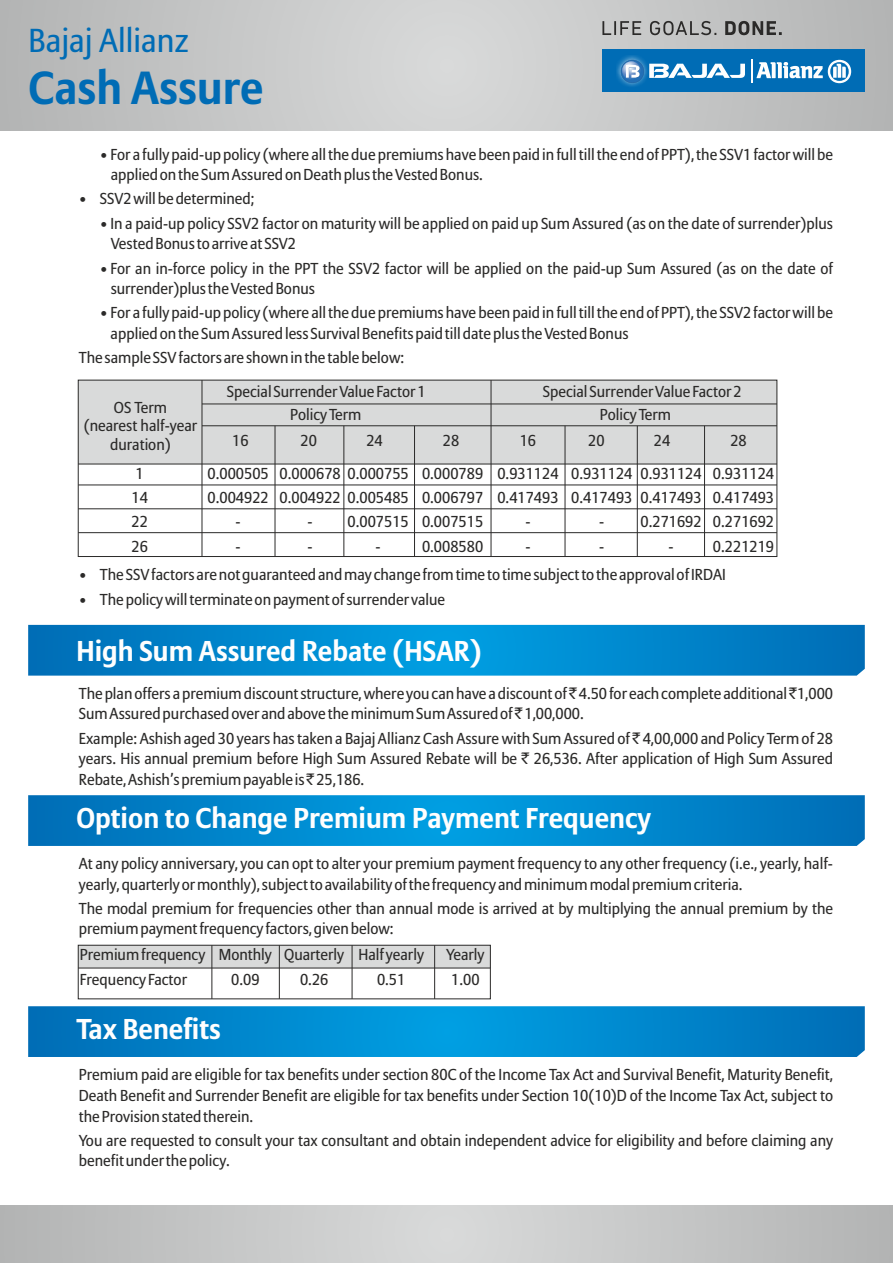
<style>
.page{position:relative;width:893px;height:1263px;background:#fff}
.page>*{position:absolute;margin:0;border:0;box-sizing:border-box;transform-origin:0 0}
.t1{font:700 46.05px "Allianz Sans";color:#006cb5}
.t2{font:33px "Allianz Sans";color:#006cb5}
.t3{font:700 28.5px "Allianz Sans";color:#fefefe}
.t4{font:15.75px/20.5px "Allianz Sans";color:#2b2a29}
.s1{font-family:"Rupee Foradian"}
</style>
<div class="page">
<svg style="left:0;top:1205px;width:893px;height:58px;background:#c5c6c6"></svg>
<svg style="left:0;top:0;width:893px;height:131px;background:#c6c7c7"></svg>
<hr style="left:78px;top:485px;width:699px;height:1px;background:#2b2a29">
<div style="left:78px;top:380px;width:699px;height:84px;background:#d9dada"></div>
<hr style="left:202px;top:380px;width:1px;height:176px;background:#2b2a29">
<hr style="left:275px;top:426px;width:1px;height:130px;background:#2b2a29">
<hr style="left:202px;top:425px;width:575px;height:1px;background:#2b2a29">
<hr style="left:78px;top:464px;width:699px;height:1px;background:#2b2a29">
<hr style="left:491px;top:380px;width:1px;height:176px;background:#2b2a29">
<hr style="left:343px;top:426px;width:1px;height:130px;background:#2b2a29">
<hr style="left:78px;top:508px;width:699px;height:1px;background:#2b2a29">
<hr style="left:78px;top:532px;width:699px;height:1px;background:#2b2a29">
<hr style="left:414px;top:426px;width:1px;height:130px;background:#2b2a29">
<hr style="left:565px;top:426px;width:1px;height:130px;background:#2b2a29">
<hr style="left:637px;top:426px;width:1px;height:130px;background:#2b2a29">
<hr style="left:704px;top:426px;width:1px;height:130px;background:#2b2a29">
<div style="left:78px;top:380px;width:699px;height:177px;border:1px solid #2b2a29"></div>
<hr style="left:202px;top:404px;width:575px;height:1px;background:#2b2a29">
<svg style="left:28px;top:625px;width:837px;height:51px;background:#0287cc"></svg>
<svg style="left:28px;top:795px;width:837px;height:51px;background:#0186cc"></svg>
<div style="left:78px;top:945px;width:412px;height:23px;background:#d9dada"></div>
<hr style="left:78px;top:968px;width:412px;height:1px;background:#2b2a29">
<div style="left:78px;top:945px;width:413px;height:54px;border:1px solid #2b2a29"></div>
<hr style="left:211px;top:945px;width:1px;height:54px;background:#2b2a29">
<hr style="left:279px;top:945px;width:1px;height:54px;background:#2b2a29">
<hr style="left:352px;top:945px;width:1px;height:54px;background:#2b2a29">
<hr style="left:434px;top:945px;width:1px;height:54px;background:#2b2a29">
<svg style="left:28px;top:1006px;width:837px;height:51px;background:#0186cc"></svg>
<div style="left:602px;top:49px;width:263px;height:43px;background:#006cb5"></div>
<img style="left:616px;top:55px;width:25px;height:32px">
<svg style="left:620px;top:59px;width:125px;height:25px"></svg>
<svg style="left:751px;top:60px;width:100px;height:23px"></svg>
<svg style="left:602px;top:21px;width:180px;height:14px;background:#919191"></svg>
<h2 class="t2" style="left:28px;top:27px;width:162px">Bajaj Allianz</h2>
<h1 class="t1" style="left:28px;top:68px;width:237px">Cash Assure</h1>
<p class="t4" style="left:111px;top:145px;width:724px;text-indent:-11px">• For a fully paid-up policy (where all the due premiums have been paid in full till the end of PPT), the SSV1 factor will be applied on the Sum Assured on Death plus the Vested Bonus.</p>
<p class="t4" style="left:79px;top:190px;width:177px">• SSV2 will be determined;</p>
<p class="t4" style="left:111px;top:214px;width:724px;text-indent:-11px">• In a paid-up policy SSV2 factor on maturity will be applied on paid up Sum Assured (as on the date of surrender)plus<br>Vested Bonus to arrive at SSV2</p>
<p class="t4" style="left:111px;top:259px;width:724px;text-indent:-11px">• For an in-force policy in the PPT the SSV2 factor will be applied on the paid-up Sum Assured (as on the date of surrender)plus the Vested Bonus</p>
<p class="t4" style="left:111px;top:304px;width:724px;text-indent:-11px">• For a fully paid-up policy (where all the due premiums have been paid in full till the end of PPT), the SSV2 factor will be applied on the Sum Assured less Survival Benefits paid till date plus the Vested Bonus</p>
<p class="t4" style="left:79px;top:349px;width:327px">The sample SSV factors are shown in the table below:</p>
<p class="t4" style="left:84px;top:399px;width:115px;line-height:18.6px;text-align:center">OS Term<br>(nearest half-year duration)</p>
<p class="t4" style="left:227px;top:383px;width:200px">Special Surrender Value Factor 1</p>
<p class="t4" style="left:543px;top:383px;width:200px">Special Surrender Value Factor 2</p>
<p class="t4" style="left:232px;top:431px;width:18px">16</p>
<p class="t4" style="left:301px;top:431px;width:18px">20</p>
<p class="t4" style="left:366px;top:431px;width:18px">24</p>
<p class="t4" style="left:443px;top:431px;width:18px">28</p>
<p class="t4" style="left:290px;top:405px;width:73px">Policy Term</p>
<p class="t4" style="left:600px;top:405px;width:73px">Policy Term</p>
<p class="t4" style="left:520px;top:431px;width:18px">16</p>
<p class="t4" style="left:588px;top:431px;width:18px">20</p>
<p class="t4" style="left:654px;top:431px;width:18px">24</p>
<p class="t4" style="left:730px;top:431px;width:18px">28</p>
<p class="t4" style="left:136px;top:464px;width:10px">1</p>
<p class="t4" style="left:208px;top:464px;width:568px">0.000505 0.000678 0.000755 0.000789 0.931124 0.931124 0.931124 0.931124</p>
<p class="t4" style="left:132px;top:489px;width:18px">14</p>
<p class="t4" style="left:208px;top:489px;width:568px">0.004922 0.004922 0.005485 0.006797 0.417493 0.417493 0.417493 0.417493</p>
<p class="t4" style="left:132px;top:513px;width:18px">22</p>
<p class="t4" style="left:236px;top:513px;width:7px">-</p>
<p class="t4" style="left:308px;top:513px;width:177px">- 0.007515 0.007515</p>
<p class="t4" style="left:525px;top:513px;width:7px">-</p>
<p class="t4" style="left:599px;top:513px;width:176px">- 0.271692 0.271692</p>
<p class="t4" style="left:132px;top:537px;width:18px">26</p>
<p class="t4" style="left:236px;top:537px;width:7px">-</p>
<p class="t4" style="left:308px;top:537px;width:7px">-</p>
<p class="t4" style="left:376px;top:537px;width:7px">-</p>
<p class="t4" style="left:422px;top:537px;width:63px">0.008580</p>
<p class="t4" style="left:525px;top:537px;width:7px">-</p>
<p class="t4" style="left:599px;top:537px;width:7px">-</p>
<p class="t4" style="left:669px;top:537px;width:7px">-</p>
<p class="t4" style="left:713px;top:537px;width:63px">0.221219</p>
<p class="t4" style="left:79px;top:566px;width:649px">• The SSV factors are not guaranteed and may change from time to time subject to the approval of IRDAI</p>
<p class="t4" style="left:79px;top:590px;width:368px">• The policy will terminate on payment of surrender value</p>
<h3 class="t3" style="left:76px;top:639px;width:407px">High Sum Assured Rebate (HSAR)</h3>
<p class="t4" style="left:79px;top:684px;width:756px">The plan offers a premium discount structure, where you can have a discount of <span class="s1">`</span>4.50 for each complete additional <span class="s1">`</span>1,000<br>Sum Assured purchased over and above the minimum Sum Assured of <span class="s1">`</span>1,00,000.</p>
<p class="t4" style="left:79px;top:729px;width:756px;text-align:justify">Example: Ashish aged 30 years has taken a Bajaj Allianz Cash Assure with Sum Assured of <span class="s1">`</span> 4,00,000 and Policy Term of 28 years. His annual premium before High Sum Assured Rebate will be <span class="s1">`</span> 26,536. After application of High Sum Assured Rebate, Ashish’s premium payable is <span class="s1">`</span>25,186.</p>
<h3 class="t3" style="left:76px;top:806px;width:576px">Option to Change Premium Payment Frequency</h3>
<p class="t4" style="left:79px;top:854px;width:756px">At any policy anniversary, you can opt to alter your premium payment frequency to any other frequency (i.e., yearly, half&shy;yearly, quarterly or monthly), subject to availability of the frequency and minimum modal premium criteria.</p>
<p class="t4" style="left:79px;top:899px;width:756px">The modal premium for frequencies other than annual mode is arrived at by multiplying the annual premium by the premium payment frequency factors, given below:</p>
<p class="t4" style="left:80px;top:946px;width:346px">Premium frequency Monthly Quarterly Half yearly</p>
<p class="t4" style="left:446px;top:946px;width:40px">Yearly</p>
<p class="t4" style="left:80px;top:970px;width:109px">Frequency Factor</p>
<p class="t4" style="left:231px;top:970px;width:30px">0.09</p>
<p class="t4" style="left:300px;top:970px;width:30px">0.26</p>
<p class="t4" style="left:377px;top:970px;width:30px">0.51</p>
<p class="t4" style="left:451px;top:970px;width:30px">1.00</p>
<h3 class="t3" style="left:76px;top:1017px;width:146px">Tax Benefits</h3>
<p class="t4" style="left:79px;top:1066px;width:756px;text-align:justify">Premium paid are eligible for tax benefits under section 80C of the Income Tax Act and Survival Benefit, Maturity Benefit, Death Benefit and Surrender Benefit are eligible for tax benefits under Section 10(10)D of the Income Tax Act, subject to the Provision stated therein.</p>
<p class="t4" style="left:79px;top:1131px;width:756px">You are requested to consult your tax consultant and obtain independent advice for eligibility and before claiming any benefit under the policy.</p>
</div>
